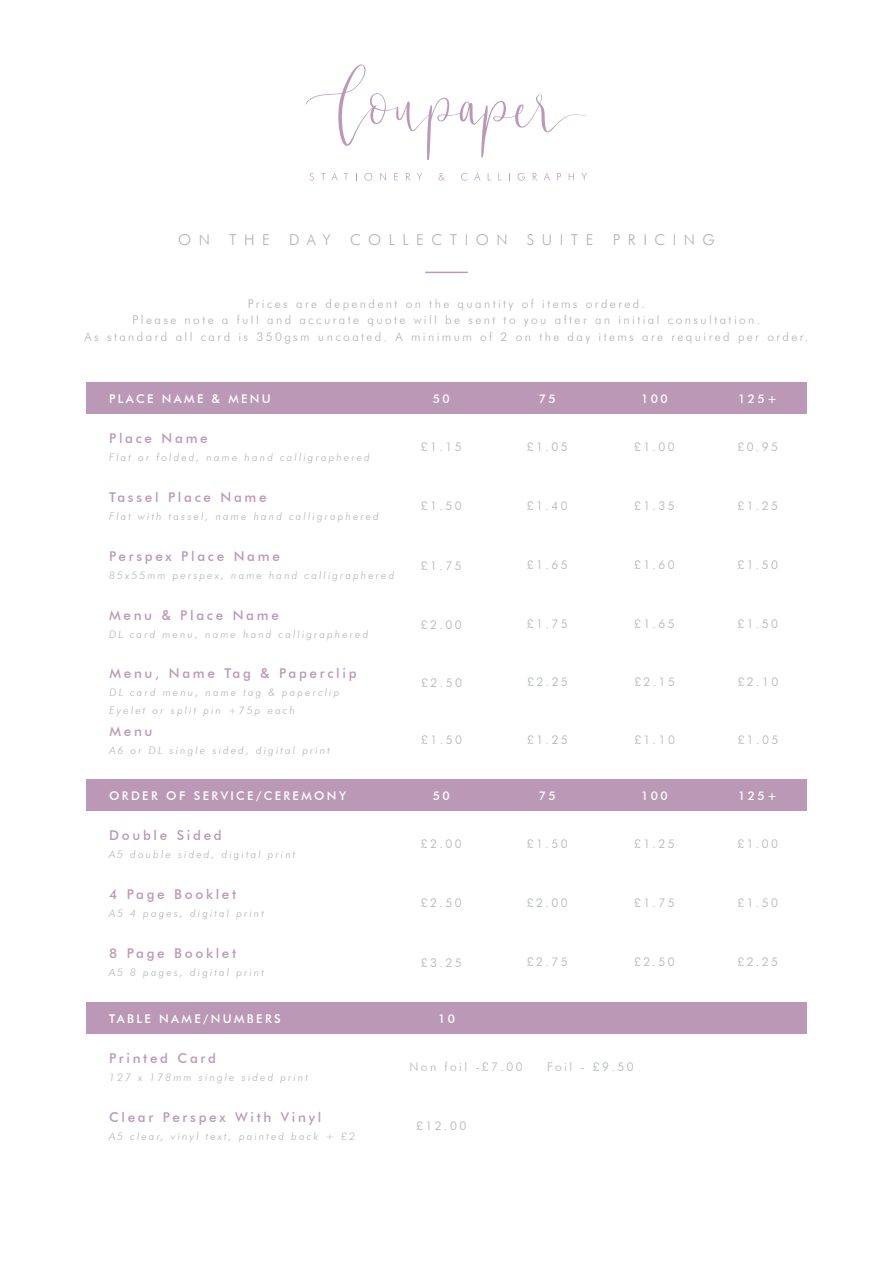
<style>
.page{position:relative;width:893px;height:1263px;background:#fff}
.page>*{position:absolute;margin:0;border:0;box-sizing:border-box;transform-origin:0 0}
.t1{font:300 15px "Futura BT";letter-spacing:.5em;color:#adb2b4}
.t2{font:500 13.5px "Futura BT";letter-spacing:.2em;color:#bb99b6}
.t3{font:300 12px/16.5px "Futura BT";letter-spacing:.2em;color:#adb2b4;text-align:center}
.t4{font:500 12px "Futura BT";letter-spacing:.2em;color:#fff}
.t5{font:italic 300 10.5px/18px "Futura BT";letter-spacing:.2em;color:#adb2b4}
</style>
<div class="page">
<div style="left:86px;top:383px;width:721px;height:31px;background:#bb99b6"></div>
<hr style="left:425px;top:272px;width:43px;height:1px;background:#bb99b6">
<svg style="left:309px;top:173px;width:5px;height:8px"></svg>
<svg style="left:321px;top:173px;width:17px;height:7px"></svg>
<svg style="left:344px;top:173px;width:4px;height:7px"></svg>
<svg style="left:364px;top:173px;width:8px;height:8px"></svg>
<svg style="left:380px;top:173px;width:6px;height:8px"></svg>
<svg style="left:394px;top:173px;width:4px;height:7px"></svg>
<svg style="left:406px;top:173px;width:4px;height:7px"></svg>
<svg style="left:417px;top:173px;width:5px;height:7px"></svg>
<svg style="left:439px;top:173px;width:6px;height:7px"></svg>
<svg style="left:461px;top:173px;width:6px;height:8px"></svg>
<svg style="left:474px;top:173px;width:6px;height:7px"></svg>
<svg style="left:518px;top:173px;width:7px;height:8px"></svg>
<svg style="left:533px;top:173px;width:4px;height:7px"></svg>
<svg style="left:544px;top:173px;width:6px;height:7px"></svg>
<svg style="left:557px;top:173px;width:4px;height:7px"></svg>
<svg style="left:569px;top:173px;width:5px;height:7px"></svg>
<svg style="left:581px;top:173px;width:6px;height:7px"></svg>
<svg style="left:305px;top:64px;width:282px;height:96px"></svg>
<div style="left:86px;top:780px;width:721px;height:31px;background:#bb99b6"></div>
<div style="left:86px;top:1003px;width:721px;height:31px;background:#bb99b6"></div>
<p class="t1" style="left:178px;top:230px;width:33px">O N</p>
<p class="t1" style="left:229px;top:230px;width:42px">THE</p>
<p class="t1" style="left:289px;top:230px;width:43px">DAY</p>
<p class="t1" style="left:350px;top:230px;width:159px">COLLECTION</p>
<p class="t1" style="left:527px;top:230px;width:68px">SUITE</p>
<p class="t1" style="left:613px;top:230px;width:103px">PRICING</p>
<p class="t3" style="left:85px;top:295px;width:725px">Prices are dependent on the quantity of items ordered.<br>Please note a full and accurate quote will be sent to you after an initial consultation.<br>As standard all card is 350gsm uncoated. A minimum of 2 on the day items are required per order.</p>
<p class="t4" style="left:109px;top:391px;width:163px">PLACE NAME &amp; MENU</p>
<p class="t2" style="left:109px;top:430px;width:100px">Place Name</p>
<p class="t5" style="left:109px;top:448px;width:262px">Flat or folded, name hand calligraphered</p>
<p class="t2" style="left:109px;top:489px;width:159px">Tassel Place Name</p>
<p class="t5" style="left:109px;top:507px;width:271px">Flat with tassel, name hand calligraphered</p>
<p class="t2" style="left:109px;top:548px;width:172px">Perspex Place Name</p>
<p class="t5" style="left:109px;top:566px;width:287px">85x55mm perspex, name hand calligraphered</p>
<p class="t2" style="left:109px;top:607px;width:171px">Menu &amp; Place Name</p>
<p class="t5" style="left:109px;top:625px;width:261px">DL card menu, name hand calligraphered</p>
<p class="t2" style="left:109px;top:665px;width:249px">Menu, Name Tag &amp; Paperclip</p>
<p class="t5" style="left:109px;top:683px;width:231px">DL card menu, name tag &amp; paperclip<br>Eyelet or split pin +75p each</p>
<p class="t2" style="left:109px;top:723px;width:45px">Menu</p>
<p class="t5" style="left:109px;top:742px;width:222px">A6 or DL single sided, digital print</p>
<p class="t4" style="left:433px;top:391px;width:18px">50</p>
<p class="t4" style="left:539px;top:391px;width:18px">75</p>
<p class="t4" style="left:641px;top:391px;width:28px">100</p>
<p class="t4" style="left:738px;top:391px;width:40px">125+</p>
<p class="t3" style="left:421px;top:439px;width:42px">£1.15</p>
<p class="t3" style="left:527px;top:439px;width:42px">£1.05</p>
<p class="t3" style="left:634px;top:438px;width:42px">£1.00</p>
<p class="t3" style="left:737px;top:438px;width:42px">£0.95</p>
<p class="t3" style="left:421px;top:497px;width:42px">£1.50</p>
<p class="t3" style="left:527px;top:497px;width:42px">£1.40</p>
<p class="t3" style="left:634px;top:497px;width:42px">£1.35</p>
<p class="t3" style="left:737px;top:497px;width:42px">£1.25</p>
<p class="t3" style="left:421px;top:557px;width:42px">£1.75</p>
<p class="t3" style="left:527px;top:556px;width:42px">£1.65</p>
<p class="t3" style="left:634px;top:556px;width:42px">£1.60</p>
<p class="t3" style="left:737px;top:556px;width:42px">£1.50</p>
<p class="t3" style="left:421px;top:616px;width:42px">£2.00</p>
<p class="t3" style="left:527px;top:615px;width:42px">£1.75</p>
<p class="t3" style="left:634px;top:615px;width:42px">£1.65</p>
<p class="t3" style="left:737px;top:615px;width:42px">£1.50</p>
<p class="t3" style="left:421px;top:675px;width:42px">£2.50</p>
<p class="t3" style="left:527px;top:674px;width:42px">£2.25</p>
<p class="t3" style="left:634px;top:673px;width:42px">£2.15</p>
<p class="t3" style="left:738px;top:673px;width:42px">£2.10</p>
<p class="t3" style="left:421px;top:732px;width:42px">£1.50</p>
<p class="t3" style="left:527px;top:732px;width:42px">£1.25</p>
<p class="t3" style="left:634px;top:731px;width:42px">£1.10</p>
<p class="t3" style="left:738px;top:731px;width:42px">£1.05</p>
<p class="t4" style="left:109px;top:788px;width:238px">ORDER OF SERVICE/CEREMONY</p>
<p class="t4" style="left:433px;top:789px;width:18px">50</p>
<p class="t4" style="left:539px;top:789px;width:18px">75</p>
<p class="t4" style="left:641px;top:788px;width:28px">100</p>
<p class="t4" style="left:738px;top:788px;width:40px">125+</p>
<p class="t2" style="left:109px;top:827px;width:114px">Double Sided</p>
<p class="t5" style="left:109px;top:845px;width:188px">A5 double sided, digital print</p>
<p class="t2" style="left:109px;top:886px;width:129px">4 Page Booklet</p>
<p class="t5" style="left:109px;top:904px;width:156px">A5 4 pages, digital print</p>
<p class="t2" style="left:109px;top:945px;width:129px">8 Page Booklet</p>
<p class="t5" style="left:109px;top:963px;width:156px">A5 8 pages, digital print</p>
<p class="t3" style="left:421px;top:836px;width:42px">£2.00</p>
<p class="t3" style="left:527px;top:836px;width:42px">£1.50</p>
<p class="t3" style="left:634px;top:835px;width:42px">£1.25</p>
<p class="t3" style="left:737px;top:835px;width:42px">£1.00</p>
<p class="t3" style="left:421px;top:894px;width:42px">£2.50</p>
<p class="t3" style="left:527px;top:894px;width:42px">£2.00</p>
<p class="t3" style="left:634px;top:894px;width:42px">£1.75</p>
<p class="t3" style="left:737px;top:894px;width:42px">£1.50</p>
<p class="t3" style="left:421px;top:955px;width:42px">£3.25</p>
<p class="t3" style="left:527px;top:953px;width:42px">£2.75</p>
<p class="t3" style="left:634px;top:953px;width:42px">£2.50</p>
<p class="t3" style="left:737px;top:953px;width:42px">£2.25</p>
<p class="t4" style="left:109px;top:1011px;width:173px">TABLE NAME/NUMBERS</p>
<p class="t4" style="left:438px;top:1011px;width:18px">10</p>
<p class="t2" style="left:109px;top:1050px;width:109px">Printed Card</p>
<p class="t5" style="left:109px;top:1068px;width:200px">127 x 178mm single sided print</p>
<p class="t2" style="left:109px;top:1109px;width:214px">Clear Perspex With Vinyl</p>
<p class="t5" style="left:109px;top:1127px;width:247px">A5 clear, vinyl text, painted back + £2</p>
<p class="t3" style="left:410px;top:1058px;width:114px">Non foil -£7.00</p>
<p class="t3" style="left:547px;top:1058px;width:88px">Foil - £9.50</p>
<p class="t3" style="left:416px;top:1117px;width:52px">£12.00</p>
</div>
